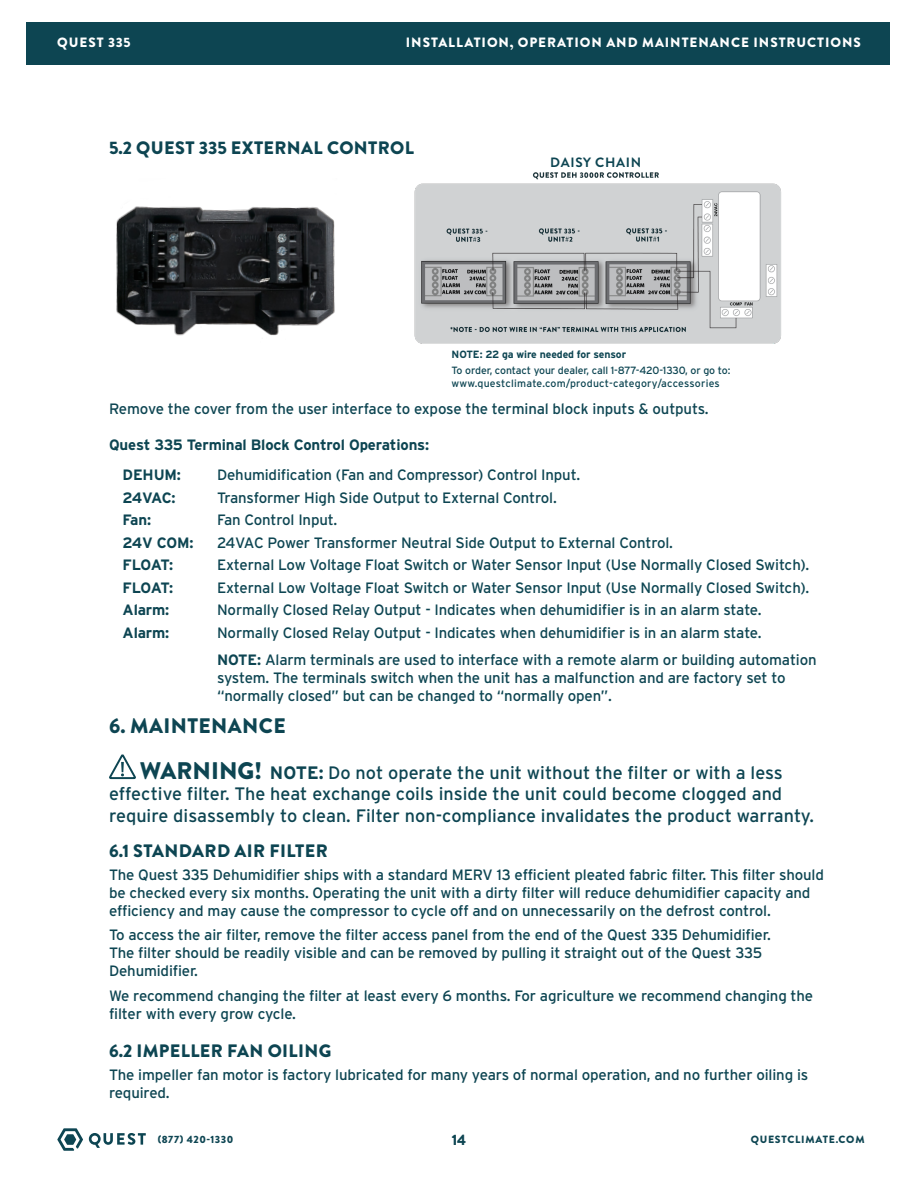
<style>
.page{position:relative;width:918px;height:1188px;background:#fff}
.page>*{position:absolute;margin:0;border:0;box-sizing:border-box;transform-origin:0 0}
.Bold_14_pt_subheads{font:900 21px "Brandon Grotesque";letter-spacing:.02em;color:#0d4552}
._12pt_bold{font:18px/21.6px "Interstate";color:#0d4552}
._12pt_bold-2{font:900 18px "Brandon Grotesque";letter-spacing:.02em;color:#0d4552}
._12pt_bold-3{font:15px/18px "Interstate";letter-spacing:-.01em;color:#0d4552}
.body_text{font:15px/18px "Interstate";letter-spacing:-.01em;color:#0d4552}
._12pt_bold-4{font:700 15px "Interstate";letter-spacing:-.01em;color:#0d4552}
.t1{font:900 15px "Brandon Grotesque";color:#0d4552}
.t2{font:900 13.5px "Brandon Grotesque";letter-spacing:.07em;color:#fff}
.body_text-2{font:700 13.5px "Brandon Grotesque";letter-spacing:.05em;color:#0d4552}
.body_text-3{font:10.5px "Interstate";color:#0d4552}
.body_text-4{font:10.5px "Interstate";letter-spacing:.02em;color:#0d4552}
.body_text-5{font:700 10.5px "Interstate";letter-spacing:-.01em;color:#0d4552}
.t3{font:900 10.5px "Brandon Grotesque";letter-spacing:.07em;color:#0d4552}
.t4{font:900 10.5px "Brandon Grotesque";letter-spacing:.05em;color:#0d4552}
.s1{font-weight:700}
.s2{font-family:"Brandon Grotesque";font-weight:900;font-size:24px}
</style>
<div class="page">
<div style="left:26px;top:22px;width:864px;height:42px;background:#0d4552"></div>
<svg style="left:57px;top:1128px;width:26px;height:23px"></svg>
<svg style="left:89px;top:1133px;width:57px;height:15px"></svg>
<svg style="left:109px;top:754px;width:27px;height:26px"></svg>
<img style="left:116px;top:206px;width:219px;height:130px">
<img style="left:414px;top:172px;width:367px;height:172px">
<p class="t2" style="left:57px;top:33px;width:75px">QUEST 335</p>
<p class="t2" style="left:406px;top:33px;width:456px">INSTALLATION, OPERATION AND MAINTENANCE INSTRUCTIONS</p>
<p class="_12pt_bold-2" style="left:109px;top:135px;width:306px">5.2 QUEST 335 EXTERNAL CONTROL</p>
<p class="body_text-2" style="left:550px;top:153px;width:92px">DAISY CHAIN</p>
<p class="body_text-5" style="left:452px;top:349px;width:176px">NOTE: 22 ga wire needed for sensor</p>
<p class="body_text-3" style="left:452px;top:365px;width:280px">To order, contact your dealer, call 1-877-420-1330, or go to:</p>
<p class="body_text-4" style="left:452px;top:378px;width:270px">www.questclimate.com/product-category/accessories</p>
<p class="_12pt_bold-3" style="left:109px;top:400px;width:601px">Remove the cover from the user interface to expose the terminal block inputs &amp; outputs.</p>
<p class="_12pt_bold-4" style="left:109px;top:437px;width:322px">Quest 335 Terminal Block Control Operations:</p>
<p class="_12pt_bold-4" style="left:123px;top:467px;width:60px">DEHUM:</p>
<p class="_12pt_bold-3" style="left:217px;top:466px;width:365px">Dehumidification (Fan and Compressor) Control Input.</p>
<p class="_12pt_bold-4" style="left:123px;top:489px;width:55px">24VAC:</p>
<p class="_12pt_bold-3" style="left:217px;top:488px;width:341px">Transformer High Side Output to External Control.</p>
<p class="_12pt_bold-4" style="left:123px;top:512px;width:30px">Fan:</p>
<p class="_12pt_bold-3" style="left:217px;top:511px;width:122px">Fan Control Input.</p>
<p class="_12pt_bold-4" style="left:123px;top:534px;width:72px">24V COM:</p>
<p class="_12pt_bold-3" style="left:217px;top:533px;width:458px">24VAC Power Transformer Neutral Side Output to External Control.</p>
<p class="_12pt_bold-4" style="left:123px;top:557px;width:52px">FLOAT:</p>
<p class="_12pt_bold-3" style="left:217px;top:556px;width:594px">External Low Voltage Float Switch or Water Sensor Input (Use Normally Closed Switch).</p>
<p class="_12pt_bold-4" style="left:123px;top:579px;width:52px">FLOAT:</p>
<p class="_12pt_bold-3" style="left:217px;top:578px;width:594px">External Low Voltage Float Switch or Water Sensor Input (Use Normally Closed Switch).</p>
<p class="_12pt_bold-4" style="left:123px;top:602px;width:48px">Alarm:</p>
<p class="_12pt_bold-3" style="left:217px;top:601px;width:546px">Normally Closed Relay Output - Indicates when dehumidifier is in an alarm state.</p>
<p class="_12pt_bold-4" style="left:123px;top:624px;width:48px">Alarm:</p>
<p class="_12pt_bold-3" style="left:217px;top:623px;width:546px">Normally Closed Relay Output - Indicates when dehumidifier is in an alarm state.</p>
<p class="_12pt_bold-3" style="left:217px;top:651px;width:601px"><span class="s1">NOTE:</span> Alarm terminals are used to interface with a remote alarm or building automation system. The terminals switch when the unit has a malfunction and are factory set to “normally closed” but can be changed to “normally open”.</p>
<p class="Bold_14_pt_subheads" style="left:109px;top:711px;width:178px">6. MAINTENANCE</p>
<p class="_12pt_bold" style="left:109px;top:761px;width:706px;text-indent:31px"><span class="s2">WARNING!</span> <span class="s1">NOTE:</span> Do not operate the unit without the filter or with a less effective filter. The heat exchange coils inside the unit could become clogged and require disassembly to clean. Filter non-compliance invalidates the product warranty.</p>
<p class="_12pt_bold-2" style="left:109px;top:838px;width:220px">6.1 STANDARD AIR FILTER</p>
<p class="body_text" style="left:109px;top:865px;width:716px">The Quest 335 Dehumidifier ships with a standard MERV 13 efficient pleated fabric filter. This filter should be checked every six months. Operating the unit with a dirty filter will reduce dehumidifier capacity and efficiency and may cause the compressor to cycle off and on unnecessarily on the defrost control.</p>
<p class="body_text" style="left:109px;top:926px;width:663px">To access the air filter, remove the filter access panel from the end of the Quest 335 Dehumidifier.<br>The filter should be readily visible and can be removed by pulling it straight out of the Quest 335<br>Dehumidifier.</p>
<p class="body_text" style="left:109px;top:987px;width:706px">We recommend changing the filter at least every 6 months. For agriculture we recommend changing the filter with every grow cycle.</p>
<p class="_12pt_bold-2" style="left:109px;top:1038px;width:224px">6.2 IMPELLER FAN OILING</p>
<p class="body_text" style="left:109px;top:1065px;width:701px">The impeller fan motor is factory lubricated for many years of normal operation, and no further oiling is required.</p>
<p class="t1" style="left:452px;top:1129px;width:16px">14</p>
<p class="t4" style="left:158px;top:1132px;width:77px">(877) 420-1330</p>
<p class="t3" style="left:751px;top:1132px;width:115px">QUESTCLIMATE.COM</p>
</div>
